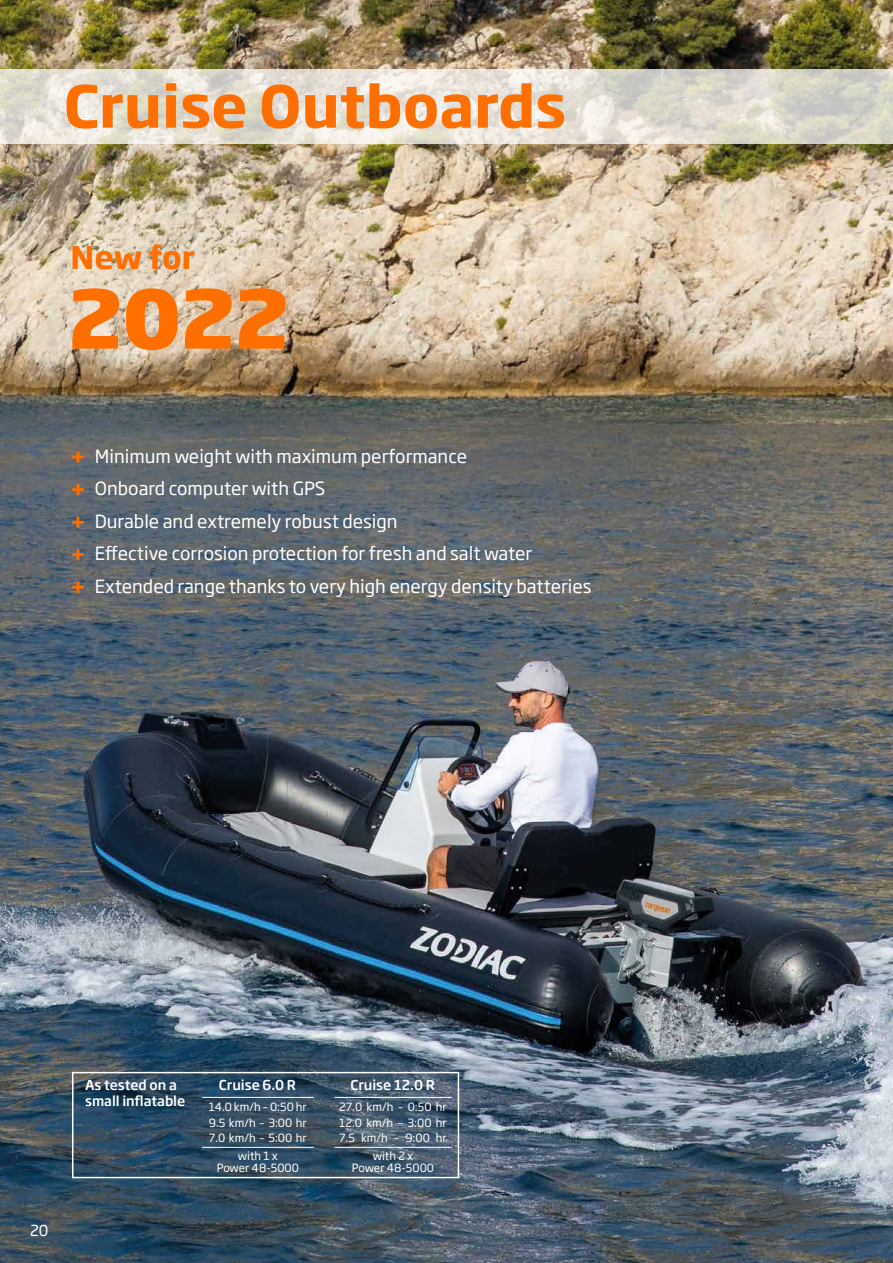
<style>
.page{position:relative;width:893px;height:1263px;background:#fff}
.page>*{position:absolute;margin:0;border:0;box-sizing:border-box;transform-origin:0 0}
.t1{font:800 79.2px "Soho Gothic Std";color:#ff6f00}
.t2{font:700 57px "Soho Gothic Std";color:#ff6f00}
.t3{font:700 30.75px "Soho Gothic Std";letter-spacing:-.005em;color:#ff6f00}
.t4{font:18px/32.5px "Soho Gothic Std";color:#fff}
.t5{font:15px "Soho Gothic Std";color:#fff}
.t6{font:500 13.5px "Soho Gothic Std";color:#fff}
.t7{font:11.25px/15.8px "Soho Gothic Std";color:#fff;text-align:justify}
</style>
<div class="page">
<img style="left:0;top:0;width:893px;height:1263px">
<svg style="left:0;top:69px;width:893px;height:75px;background:#e2ded4"></svg>
<svg style="left:72px;top:451px;width:12px;height:12px"></svg>
<svg style="left:72px;top:484px;width:12px;height:11px"></svg>
<svg style="left:72px;top:516px;width:12px;height:12px"></svg>
<svg style="left:72px;top:549px;width:12px;height:11px"></svg>
<svg style="left:72px;top:581px;width:12px;height:12px"></svg>
<div style="left:72px;top:1072px;width:387px;height:106px;border:2px solid #fff"></div>
<hr style="left:202px;top:1097px;width:112px;height:1px;background:#fff">
<hr style="left:334px;top:1097px;width:118px;height:1px;background:#fff">
<hr style="left:202px;top:1147px;width:112px;height:1px;background:#fff">
<hr style="left:334px;top:1147px;width:118px;height:1px;background:#fff">
<h2 class="t2" style="left:64px;top:69px;width:504px">Cruise Outboards</h2>
<h3 class="t3" style="left:71px;top:238px;width:126px">New for</h3>
<h1 class="t1" style="left:69px;top:267px;width:222px">2022</h1>
<p class="t4" style="left:95px;top:440px;width:498px">Minimum weight with maximum performance<br>Onboard computer with GPS<br>Durable and extremely robust design<br>Effective corrosion protection for fresh and salt water Extended range thanks to very high energy density batteries</p>
<p class="t5" style="left:30px;top:1221px;width:20px">20</p>
<p class="t6" style="left:85px;top:1076px;width:93px">As tested on a</p>
<p class="t6" style="left:350px;top:1076px;width:86px">Cruise 12.0 R</p>
<p class="t6" style="left:85px;top:1092px;width:102px">small inflatable</p>
<p class="t6" style="left:219px;top:1076px;width:79px">Cruise 6.0 R</p>
<p class="t7" style="left:209px;top:1099px;width:99px">14.0 km/h – 0:50 hr 9.5 km/h – 3:00 hr 7.0 km/h – 5:00 hr</p>
<p class="t7" style="left:217px;top:1150px;width:84px;line-height:12px;text-align:center">with 1 x<br>Power 48-5000</p>
<p class="t7" style="left:339px;top:1099px;width:109px">27.0 km/h – 0:50 hr 12.0 km/h – 3:00 hr 7.5 km/h – 9:00 hr</p>
<p class="t7" style="left:352px;top:1150px;width:84px;line-height:12px;text-align:center">with 2 x<br>Power 48-5000</p>
</div>
